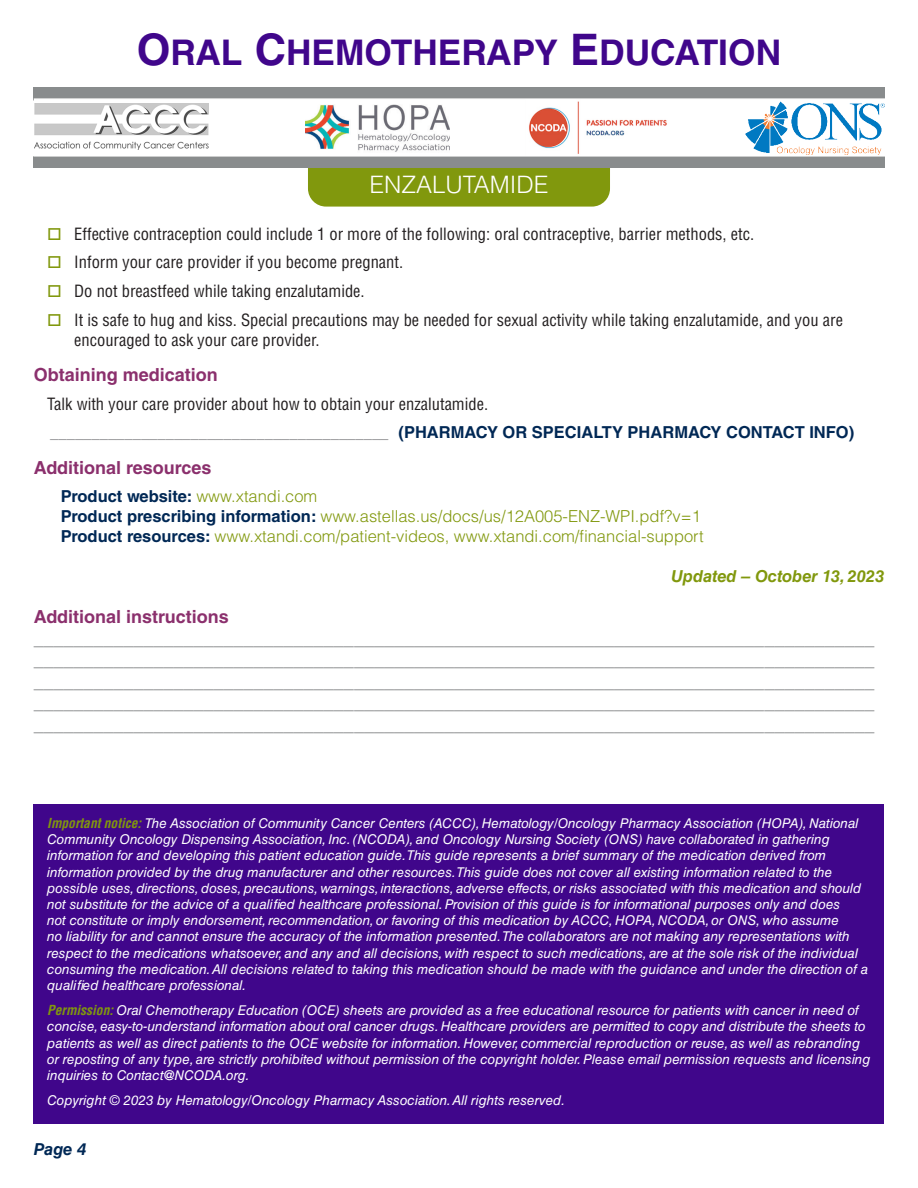
<style>
.page{position:relative;width:918px;height:1188px;background:#fff}
.page>*{position:absolute;margin:0;border:0;box-sizing:border-box;transform-origin:0 0}
.t1{font:700 35.4px "Helvetica LT Std";color:#40068b}
.t2{font:300 24px "Helvetica LT Std";color:#fff}
.t3{font:700 18px "Helvetica LT Std";color:#8a8b8d}
.subhead{font:700 18px "Helvetica LT Std";color:#8b306d}
.text{font:condensed 16.5px/19.8px "Helvetica LT Std";color:#231f20}
.resource_name{font:300 16.5px "Helvetica LT Std";color:#81980d}
.contact_info_head{font:condensed 16.5px "Helvetica LT Std";color:#8a8b8d}
.resource_entry{font:700 16.5px "Helvetica LT Std";color:#002855}
.update_info{font:italic 700 16.5px "Helvetica LT Std";color:#81980d}
.t4{font:italic 700 16.5px "Helvetica LT Std";color:#002855}
.notice_text{font:italic 13.5px/16.2px "Helvetica LT Std";color:#fff}
.s1{font-size:43.5px}
.s2{color:#81980d}
.s3{font-weight:700;font-stretch:normal;color:#002855}
.s4{font-weight:300;color:#81980d}
.s5{font-weight:700;color:#002855}
.s6{font-weight:700;font-stretch:condensed;color:#81980d}
</style>
<div class="page">
<div style="left:308px;top:140px;width:302px;height:67px;background:#81980d;border-radius:18px"></div>
<div style="left:34px;top:88px;width:850px;height:79px;background:#898c8d"></div>
<div style="left:34px;top:98px;width:852px;height:58px;background:#fff;border:2px solid #fff"></div>
<img style="left:305px;top:104px;width:145px;height:50px">
<img style="left:745px;top:101px;width:140px;height:53px">
<img style="left:34px;top:104px;width:175px;height:45px">
<img style="left:525px;top:99px;width:145px;height:57px">
<div style="left:34px;top:805px;width:850px;height:319px;background:#40068b"></div>
<h1 class="t1" style="left:137px;top:31px;width:646px"><span class="s1">O</span>RAL <span class="s1">C</span>HEMOTHERAPY <span class="s1">E</span>DUCATION</h1>
<h2 class="t2" style="left:369px;top:169px;width:181px">ENZALUTAMIDE</h2>
<p class="text" style="left:47px;top:224px;width:708px"><span class="s2">□</span> Effective contraception could include 1 or more of the following: oral contraceptive, barrier methods, etc.</p>
<p class="text" style="left:47px;top:252px;width:357px"><span class="s2">□</span> Inform your care provider if you become pregnant.</p>
<p class="text" style="left:47px;top:281px;width:319px"><span class="s2">□</span> Do not breastfeed while taking enzalutamide.</p>
<p class="text" style="left:74px;top:310px;width:770px;text-indent:-27px"><span class="s2">□</span> It is safe to hug and kiss. Special precautions may be needed for sexual activity while taking enzalutamide, and you are encouraged to ask your care provider.</p>
<p class="subhead" style="left:34px;top:364px;width:186px">Obtaining medication</p>
<p class="text" style="left:47px;top:394px;width:442px">Talk with your care provider about how to obtain your enzalutamide.</p>
<p class="contact_info_head" style="left:50px;top:422px;width:805px">_________________________________________ <span class="s3">(PHARMACY OR SPECIALTY PHARMACY CONTACT INFO)</span></p>
<p class="subhead" style="left:34px;top:456px;width:179px">Additional resources</p>
<p class="resource_entry" style="left:61px;top:486px;width:258px">Product website: <span class="s4">www.xtandi.com</span></p>
<p class="resource_name" style="left:61px;top:506px;width:642px"><span class="s5">Product prescribing information:</span> www.astellas.us/docs/us/12A005-ENZ-WPI.pdf?v=1</p>
<p class="resource_name" style="left:61px;top:526px;width:644px"><span class="s5">Product resources:</span> www.xtandi.com/patient-videos, www.xtandi.com/financial-support</p>
<p class="update_info" style="left:671px;top:566px;width:215px">Updated – October 13, 2023</p>
<p class="subhead" style="left:34px;top:606px;width:197px">Additional instructions</p>
<p class="t3" style="left:34px;top:627px;width:842px">____________________________________________________________________________________</p>
<p class="t3" style="left:34px;top:649px;width:842px">____________________________________________________________________________________</p>
<p class="t3" style="left:34px;top:670px;width:842px">____________________________________________________________________________________</p>
<p class="t3" style="left:34px;top:692px;width:842px">____________________________________________________________________________________</p>
<p class="t3" style="left:34px;top:714px;width:842px">____________________________________________________________________________________</p>
<p class="notice_text" style="left:47px;top:815px;width:823px"><span class="s6">Important notice:</span> The Association of Community Cancer Centers (ACCC), Hematology/Oncology Pharmacy Association (HOPA), National Community Oncology Dispensing Association, Inc. (NCODA), and Oncology Nursing Society (ONS) have collaborated in gathering information for and developing this patient education guide.This guide represents a brief summary of the medication derived from information provided by the drug manufacturer and other resources.This guide does not cover all existing information related to the possible uses, directions, doses, precautions, warnings, interactions, adverse effects, or risks associated with this medication and should not substitute for the advice of a qualified healthcare professional. Provision of this guide is for informational purposes only and does<br>not constitute or imply endorsement, recommendation, or favoring of this medication by ACCC, HOPA, NCODA, or ONS, who assume<br>no liability for and cannot ensure the accuracy of the information presented.The collaborators are not making any representations with respect to the medications whatsoever, and any and all decisions, with respect to such medications, are at the sole risk of the individual consuming the medication. All decisions related to taking this medication should be made with the guidance and under the direction of a qualified healthcare professional.</p>
<p class="notice_text" style="left:47px;top:1002px;width:825px"><span class="s6">Permission:</span> Oral Chemotherapy Education (OCE) sheets are provided as a free educational resource for patients with cancer in need of concise, easy-to-understand information about oral cancer drugs. Healthcare providers are permitted to copy and distribute the sheets to patients as well as direct patients to the OCE website for information. However, commercial reproduction or reuse, as well as rebranding or reposting of any type, are strictly prohibited without permission of the copyright holder. Please email permission requests and licensing inquiries to Contact@NCODA.org.</p>
<p class="notice_text" style="left:47px;top:1092px;width:520px">Copyright © 2023 by Hematology/Oncology Pharmacy Association. All rights reserved.</p>
<p class="t4" style="left:34px;top:1139px;width:54px">Page 4</p>
</div>
